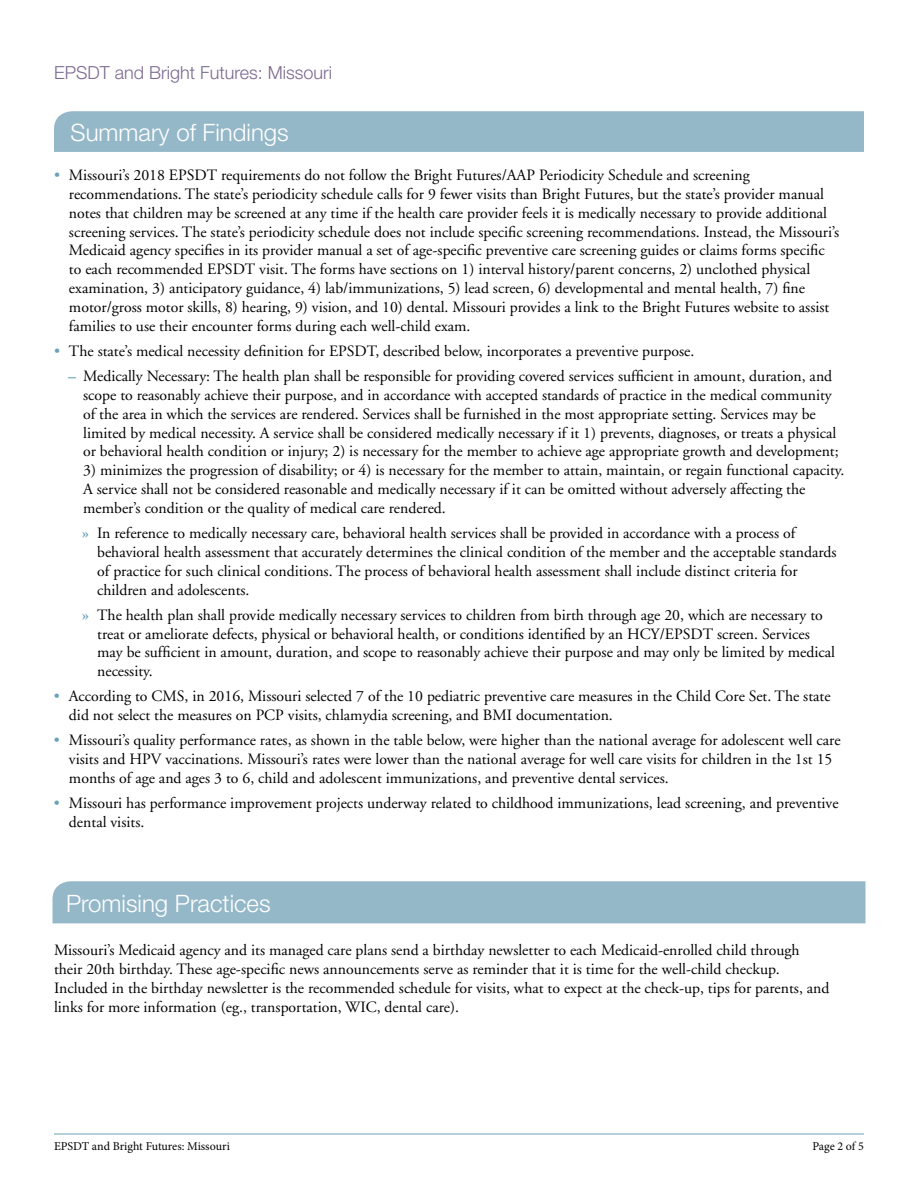
<style>
.page{position:relative;width:918px;height:1188px;background:#fff}
.page>*{position:absolute;margin:0;border:0;box-sizing:border-box;transform-origin:0 0}
.t1{font:300 24px "Helvetica Neue";color:#fff}
.t2{font:300 18px "Helvetica Neue";color:#7c6990}
.t3{font:15.75px/18.9px "Adobe Garamond";color:#000}
.t4{font:12px "Minion Pro";letter-spacing:-.005em;color:#000}
.s1{color:#6ba2b8}
.s2{font-weight:700;color:#6ba2b8}
</style>
<div class="page">
<hr style="left:54px;top:1134px;width:810px;height:1px;background:#6ba2b8">
<div style="left:54px;top:111px;width:810px;height:41px;background:#95b8c9"></div>
<div style="left:52px;top:881px;width:814px;height:42px;background:#95b8c9"></div>
<p class="t2" style="left:54px;top:62px;width:280px">EPSDT and Bright Futures: Missouri</p>
<h1 class="t1" style="left:71px;top:118px;width:220px">Summary of Findings</h1>
<p class="t3" style="left:69px;top:166px;width:772px;text-indent:-15px"><span class="s1">•</span> Missouri’s 2018 EPSDT requirements do not follow the Bright Futures/AAP Periodicity Schedule and screening recommendations. The state’s periodicity schedule calls for 9 fewer visits than Bright Futures, but the state’s provider manual notes that children may be screened at any time if the health care provider feels it is medically necessary to provide additional screening services. The state’s periodicity schedule does not include specific screening recommendations. Instead, the Missouri’s Medicaid agency specifies in its provider manual a set of age-specific preventive care screening guides or claims forms specific to each recommended EPSDT visit. The forms have sections on 1) interval history/parent concerns, 2) unclothed physical examination, 3) anticipatory guidance, 4) lab/immunizations, 5) lead screen, 6) developmental and mental health, 7) fine motor/gross motor skills, 8) hearing, 9) vision, and 10) dental. Missouri provides a link to the Bright Futures website to assist families to use their encounter forms during each well-child exam.</p>
<p class="t3" style="left:54px;top:342px;width:642px"><span class="s1">•</span> The state’s medical necessity definition for EPSDT, described below, incorporates a preventive purpose.</p>
<p class="t3" style="left:83px;top:367px;width:757px;text-indent:-15px"><span class="s2">–</span> Medically Necessary: The health plan shall be responsible for providing covered services sufficient in amount, duration, and scope to reasonably achieve their purpose, and in accordance with accepted standards of practice in the medical community of the area in which the services are rendered. Services shall be furnished in the most appropriate setting. Services may be limited by medical necessity. A service shall be considered medically necessary if it 1) prevents, diagnoses, or treats a physical or behavioral health condition or injury; 2) is necessary for the member to achieve age appropriate growth and development;</p>
<p class="t3" style="left:83px;top:461px;width:763px">3) minimizes the progression of disability; or 4) is necessary for the member to attain, maintain, or regain functional capacity.<br>A service shall not be considered reasonable and medically necessary if it can be omitted without adversely affecting the member’s condition or the quality of medical care rendered.</p>
<p class="t3" style="left:97px;top:524px;width:741px;text-indent:-15px"><span class="s2">»</span> In reference to medically necessary care, behavioral health services shall be provided in accordance with a process of behavioral health assessment that accurately determines the clinical condition of the member and the acceptable standards of practice for such clinical conditions. The process of behavioral health assessment shall include distinct criteria for children and adolescents.</p>
<p class="t3" style="left:97px;top:606px;width:739px;text-indent:-15px"><span class="s2">»</span> The health plan shall provide medically necessary services to children from birth through age 20, which are necessary to treat or ameliorate defects, physical or behavioral health, or conditions identified by an HCY/EPSDT screen. Services may be sufficient in amount, duration, and scope to reasonably achieve their purpose and may only be limited by medical necessity.</p>
<p class="t3" style="left:69px;top:687px;width:763px;text-indent:-15px"><span class="s1">•</span> According to CMS, in 2016, Missouri selected 7 of the 10 pediatric preventive care measures in the Child Core Set. The state did not select the measures on PCP visits, chlamydia screening, and BMI documentation.</p>
<p class="t3" style="left:69px;top:731px;width:773px;text-indent:-15px"><span class="s1">•</span> Missouri’s quality performance rates, as shown in the table below, were higher than the national average for adolescent well care visits and HPV vaccinations. Missouri’s rates were lower than the national average for well care visits for children in the 1st 15 months of age and ages 3 to 6, child and adolescent immunizations, and preventive dental services.</p>
<p class="t3" style="left:69px;top:794px;width:771px;text-indent:-15px"><span class="s1">•</span> Missouri has performance improvement projects underway related to childhood immunizations, lead screening, and preventive dental visits.</p>
<h1 class="t1" style="left:66px;top:888px;width:206px">Promising Practices</h1>
<p class="t3" style="left:54px;top:941px;width:777px">Missouri’s Medicaid agency and its managed care plans send a birthday newsletter to each Medicaid-enrolled child through their 20th birthday. These age-specific news announcements serve as reminder that it is time for the well-child checkup.<br>Included in the birthday newsletter is the recommended schedule for visits, what to expect at the check-up, tips for parents, and links for more information (eg., transportation, WIC, dental care).</p>
<p class="t4" style="left:54px;top:1138px;width:177px">EPSDT and Bright Futures: Missouri</p>
<p class="t4" style="left:812px;top:1138px;width:53px">Page 2 of 5</p>
</div>
